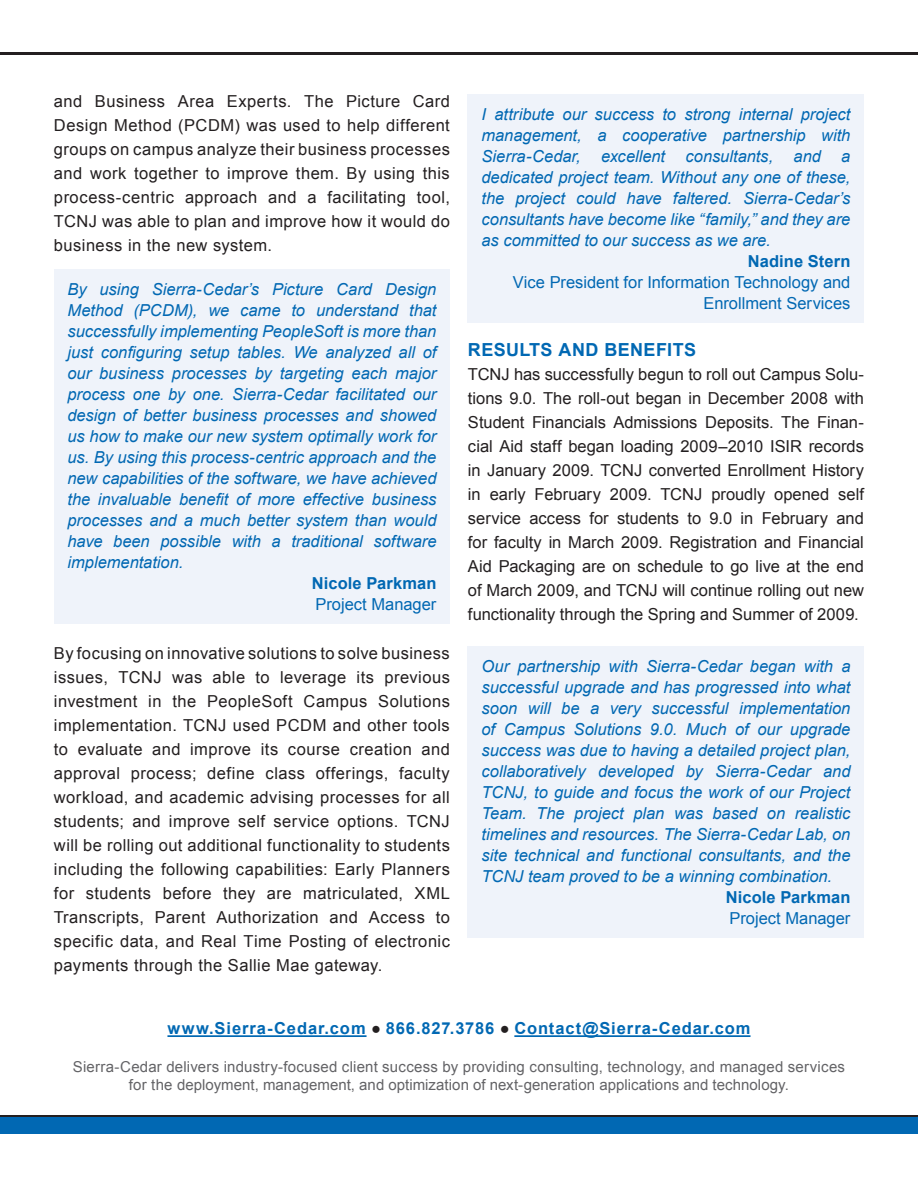
<style>
.page{position:relative;width:918px;height:1188px;background:#fff}
.page>*{position:absolute;margin:0;border:0;box-sizing:border-box;transform-origin:0 0}
.Body{font:700 18px "Arial";letter-spacing:.02em;color:#0168b3}
.t1{font:italic 16.5px "Arial";color:#0168b3}
.Body-2{font:16.5px/24px "Arial";letter-spacing:.03em;color:#231f20;text-align:justify}
.Bullet_1{font:16.5px/24px "Arial";color:#231f20;text-align:justify}
.t2{font:16.5px "Arial";color:#0168b3}
.t3{font:700 16.5px "Arial";letter-spacing:.045em;color:#0168b3}
.t4{font:700 16.5px "Arial";letter-spacing:.005em;color:#0168b3}
.t5{font:15px/18px "Arial";letter-spacing:.01em;color:#636366;text-align:center}
.s1{color:#231f20}
</style>
<div class="page">
<hr style="left:167px;top:1035px;width:200px;height:2px;background:#0168b3">
<hr style="left:514px;top:1035px;width:237px;height:2px;background:#0168b3">
<hr style="left:0;top:1115px;width:918px;height:3px;background:#231f20">
<div style="left:0;top:1118px;width:918px;height:16px;background:#0168b3"></div>
<hr style="left:0;top:53px;width:918px;height:2px;background:#231f20">
<div style="left:54px;top:269px;width:396px;height:354px;background:#eff3fa"></div>
<div style="left:468px;top:94px;width:396px;height:229px;background:#eff3fa"></div>
<div style="left:468px;top:646px;width:396px;height:291px;background:#eff3fa"></div>
<p class="Body-2" style="left:54px;top:89px;width:398px">and Business Area Experts. The Picture Card Design Method (PCDM) was used to help different groups on campus analyze their business processes and work together to improve them. By using this process-centric approach and a facilitating tool, TCNJ was able to plan and improve how it would do business in the new system.</p>
<p class="t1" style="left:67px;top:278px;width:370px">By using Sierra-Cedar’s Picture Card Design</p>
<p class="t1" style="left:67px;top:299px;width:370px">Method (PCDM), we came to understand that</p>
<p class="t1" style="left:67px;top:320px;width:370px">successfully implementing PeopleSoft is more than</p>
<p class="t1" style="left:67px;top:341px;width:371px">just configuring setup tables. We analyzed all of</p>
<p class="t1" style="left:67px;top:362px;width:370px">our business processes by targeting each major</p>
<p class="t1" style="left:67px;top:383px;width:370px">process one by one. Sierra-Cedar facilitated our</p>
<p class="t1" style="left:67px;top:404px;width:370px">design of better business processes and showed</p>
<p class="t1" style="left:67px;top:425px;width:370px">us how to make our new system optimally work for</p>
<p class="t1" style="left:67px;top:446px;width:370px">us. By using this process-centric approach and the</p>
<p class="t1" style="left:67px;top:467px;width:371px">new capabilities of the software, we have achieved</p>
<p class="t1" style="left:67px;top:488px;width:370px">the invaluable benefit of more effective business</p>
<p class="t1" style="left:67px;top:509px;width:371px">processes and a much better system than would</p>
<p class="t1" style="left:67px;top:530px;width:371px">have been possible with a traditional software</p>
<p class="t1" style="left:67px;top:551px;width:117px">implementation.</p>
<p class="t4" style="left:312px;top:572px;width:126px">Nicole Parkman</p>
<p class="t2" style="left:316px;top:593px;width:122px">Project Manager</p>
<p class="Body-2" style="left:54px;top:641px;width:398px">By focusing on innovative solutions to solve business issues, TCNJ was able to leverage its previous investment in the PeopleSoft Campus Solutions implementation. TCNJ used PCDM and other tools to evaluate and improve its course creation and approval process; define class offerings, faculty workload, and academic advising processes for all students; and improve self service options. TCNJ will be rolling out additional functionality to students including the following capabilities: Early Planners for students before they are matriculated, XML Transcripts, Parent Authorization and Access to specific data, and Real Time Posting of electronic payments through the Sallie Mae gateway.</p>
<p class="t1" style="left:481px;top:104px;width:370px">I attribute our success to strong internal project</p>
<p class="t1" style="left:481px;top:125px;width:370px">management, a cooperative partnership with</p>
<p class="t1" style="left:481px;top:146px;width:370px">Sierra-Cedar, excellent consultants, and a</p>
<p class="t1" style="left:481px;top:167px;width:371px">dedicated project team. Without any one of these,</p>
<p class="t1" style="left:481px;top:188px;width:370px">the project could have faltered. Sierra-Cedar’s</p>
<p class="t1" style="left:481px;top:209px;width:371px">consultants have become like “family,” and they are</p>
<p class="t1" style="left:481px;top:230px;width:291px">as committed to our success as we are.</p>
<p class="t4" style="left:748px;top:250px;width:104px">Nadine Stern</p>
<p class="t2" style="left:513px;top:271px;width:339px">Vice President for Information Technology and</p>
<p class="t2" style="left:704px;top:292px;width:148px">Enrollment Services</p>
<p class="Body" style="left:468px;top:338px;width:230px">RESULTS AND BENEFITS</p>
<p class="Bullet_1" style="left:468px;top:362px;width:398px">TCNJ has successfully begun to roll out Campus Solu&shy;tions 9.0. The roll-out began in December 2008 with Student Financials Admissions Deposits. The Finan&shy;cial Aid staff began loading 2009–2010 ISIR records in January 2009. TCNJ converted Enrollment History in early February 2009. TCNJ proudly opened self service access for students to 9.0 in February and for faculty in March 2009. Registration and Financial Aid Packaging are on schedule to go live at the end of March 2009, and TCNJ will continue rolling out new functionality through the Spring and Summer of 2009.</p>
<p class="t1" style="left:481px;top:655px;width:371px">Our partnership with Sierra-Cedar began with a</p>
<p class="t1" style="left:481px;top:676px;width:370px">successful upgrade and has progressed into what</p>
<p class="t1" style="left:481px;top:697px;width:370px">soon will be a very successful implementation</p>
<p class="t1" style="left:481px;top:718px;width:370px">of Campus Solutions 9.0. Much of our upgrade</p>
<p class="t1" style="left:481px;top:739px;width:370px">success was due to having a detailed project plan,</p>
<p class="t1" style="left:481px;top:760px;width:371px">collaboratively developed by Sierra-Cedar and</p>
<p class="t1" style="left:481px;top:781px;width:370px">TCNJ, to guide and focus the work of our Project</p>
<p class="t1" style="left:481px;top:802px;width:371px">Team. The project plan was based on realistic</p>
<p class="t1" style="left:481px;top:823px;width:370px">timelines and resources. The Sierra-Cedar Lab, on</p>
<p class="t1" style="left:481px;top:844px;width:371px">site technical and functional consultants, and the</p>
<p class="t1" style="left:481px;top:865px;width:352px">TCNJ team proved to be a winning combination.</p>
<p class="t4" style="left:726px;top:886px;width:126px">Nicole Parkman</p>
<p class="t2" style="left:730px;top:907px;width:122px">Project Manager</p>
<p class="t3" style="left:167px;top:1018px;width:585px">www.Sierra-Cedar.com <span class="s1">●</span> 866.827.3786 <span class="s1">●</span> Contact@Sierra-Cedar.com</p>
<p class="t5" style="left:73px;top:1058px;width:774px">Sierra-Cedar delivers industry-focused client success by providing consulting, technology, and managed services for the deployment, management, and optimization of next-generation applications and technology.</p>
</div>
